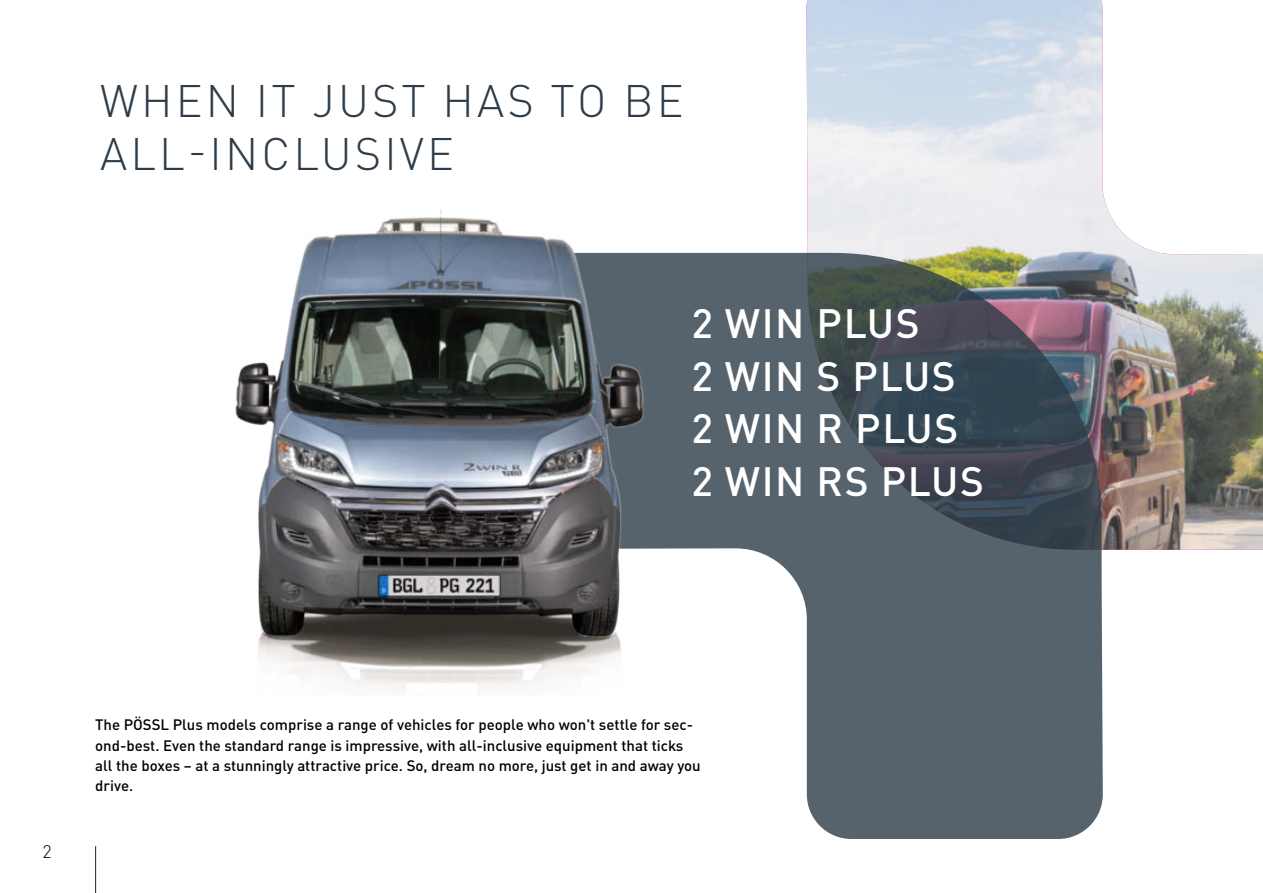
<style>
.page{position:relative;width:1263px;height:893px;background:#fff}
.page>*{position:absolute;margin:0;border:0;box-sizing:border-box;transform-origin:0 0}
.t1{font:300 45px/52.5px "DIN Pro";letter-spacing:.07em;color:#2d3c48}
.t2{font:500 40.5px/52.5px "DIN Pro";letter-spacing:.04em;color:#fff}
.t3{font:300 18px "DIN Pro";color:#000}
.t4{font:500 15px/20.2px "DIN Pro";color:#000}
</style>
<div class="page">
<img style="left:806px;top:0;width:457px;height:550px">
<svg style="left:662px;top:253px;width:441px;height:586px;fill:#57636c"></svg>
<hr style="left:95px;top:846px;width:1px;height:47px;background:#2d2115">
<img style="left:235px;top:210px;width:427px;height:390px">
<img style="left:258px;top:600px;width:405px;height:97px">
<h1 class="t1" style="left:100px;top:71px;width:585px">WHEN IT JUST HAS TO BE<br>ALL-INCLUSIVE</h1>
<h2 class="t2" style="left:691px;top:293px;width:294px">2 WIN PLUS<br>2 WIN S PLUS<br>2 WIN R PLUS<br>2 WIN RS PLUS</h2>
<p class="t3" style="left:43px;top:838px;width:11px">2</p>
<p class="t4" style="left:95px;top:713px;width:607px">The PÖSSL Plus models comprise a range of vehicles for people who won't settle for sec&shy;ond-best. Even the standard range is impressive, with all-inclusive equipment that ticks all the boxes – at a stunningly attractive price. So, dream no more, just get in and away you drive.</p>
</div>
